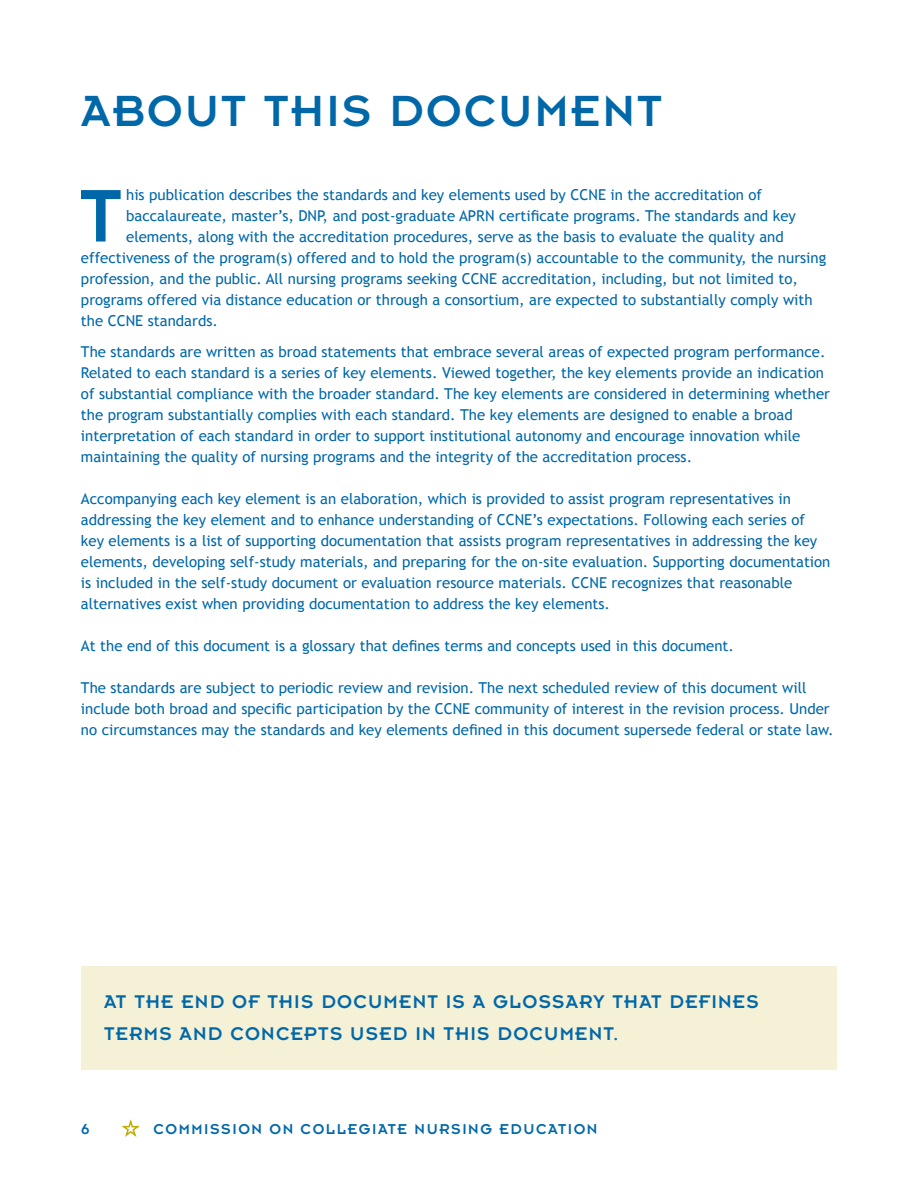
<style>
.page{position:relative;width:918px;height:1188px;background:#fff}
.page>*{position:absolute;margin:0;border:0;box-sizing:border-box;transform-origin:0 0}
.t1{font:81.9px "Insignia";color:#0068a9}
.t2{font:48px "Insignia";letter-spacing:.05em;color:#0068a9}
.t3{font:20.25px/31.5px "Insignia";letter-spacing:.06em;color:#0068a9}
.t4{font:15.75px "Insignia";letter-spacing:.1em;color:#0068a9}
.t5{font:15px/21px "Trebuchet MS";color:#0068a9}
</style>
<div class="page">
<svg style="left:121px;top:1120px;width:19px;height:17px"></svg>
<div style="left:81px;top:966px;width:756px;height:104px;background:#f5f1d6"></div>
<h2 class="t2" style="left:81px;top:86px;width:583px">ABOUT THIS DOCUMENT</h2>
<h1 class="t1" style="left:80px;top:174px;width:44px">T</h1>
<p class="t5" style="left:126px;top:184px;width:637px">his publication describes the standards and key elements used by CCNE in the accreditation of</p>
<p class="t5" style="left:126px;top:205px;width:671px">baccalaureate, master’s, DNP, and post-graduate APRN certificate programs. The standards and key</p>
<p class="t5" style="left:126px;top:226px;width:659px">elements, along with the accreditation procedures, serve as the basis to evaluate the quality and</p>
<p class="t5" style="left:81px;top:247px;width:747px">effectiveness of the program(s) offered and to hold the program(s) accountable to the community, the nursing</p>
<p class="t5" style="left:81px;top:268px;width:718px">profession, and the public. All nursing programs seeking CCNE accreditation, including, but not limited to,</p>
<p class="t5" style="left:81px;top:289px;width:733px">programs offered via distance education or through a consortium, are expected to substantially comply with</p>
<p class="t5" style="left:81px;top:310px;width:138px">the CCNE standards.</p>
<p class="t5" style="left:81px;top:341px;width:751px">The standards are written as broad statements that embrace several areas of expected program performance.<br>Related to each standard is a series of key elements. Viewed together, the key elements provide an indication of substantial compliance with the broader standard. The key elements are considered in determining whether the program substantially complies with each standard. The key elements are designed to enable a broad interpretation of each standard in order to support institutional autonomy and encourage innovation while maintaining the quality of nursing programs and the integrity of the accreditation process.</p>
<p class="t5" style="left:81px;top:488px;width:751px">Accompanying each key element is an elaboration, which is provided to assist program representatives in addressing the key element and to enhance understanding of CCNE’s expectations. Following each series of key elements is a list of supporting documentation that assists program representatives in addressing the key elements, developing self-study materials, and preparing for the on-site evaluation. Supporting documentation is included in the self-study document or evaluation resource materials. CCNE recognizes that reasonable alternatives exist when providing documentation to address the key elements.</p>
<p class="t5" style="left:81px;top:635px;width:655px">At the end of this document is a glossary that defines terms and concepts used in this document.</p>
<p class="t5" style="left:81px;top:677px;width:754px">The standards are subject to periodic review and revision. The next scheduled review of this document will include both broad and specific participation by the CCNE community of interest in the revision process. Under no circumstances may the standards and key elements defined in this document supersede federal or state law.</p>
<h3 class="t3" style="left:104px;top:986px;width:656px">AT THE END OF THIS DOCUMENT IS A GLOSSARY THAT DEFINES<br>TERMS AND CONCEPTS USED IN THIS DOCUMENT.</h3>
<p class="t4" style="left:81px;top:1121px;width:10px">6</p>
<p class="t4" style="left:153px;top:1121px;width:446px">COMMISSION ON COLLEGIATE NURSING EDUCATION</p>
</div>
